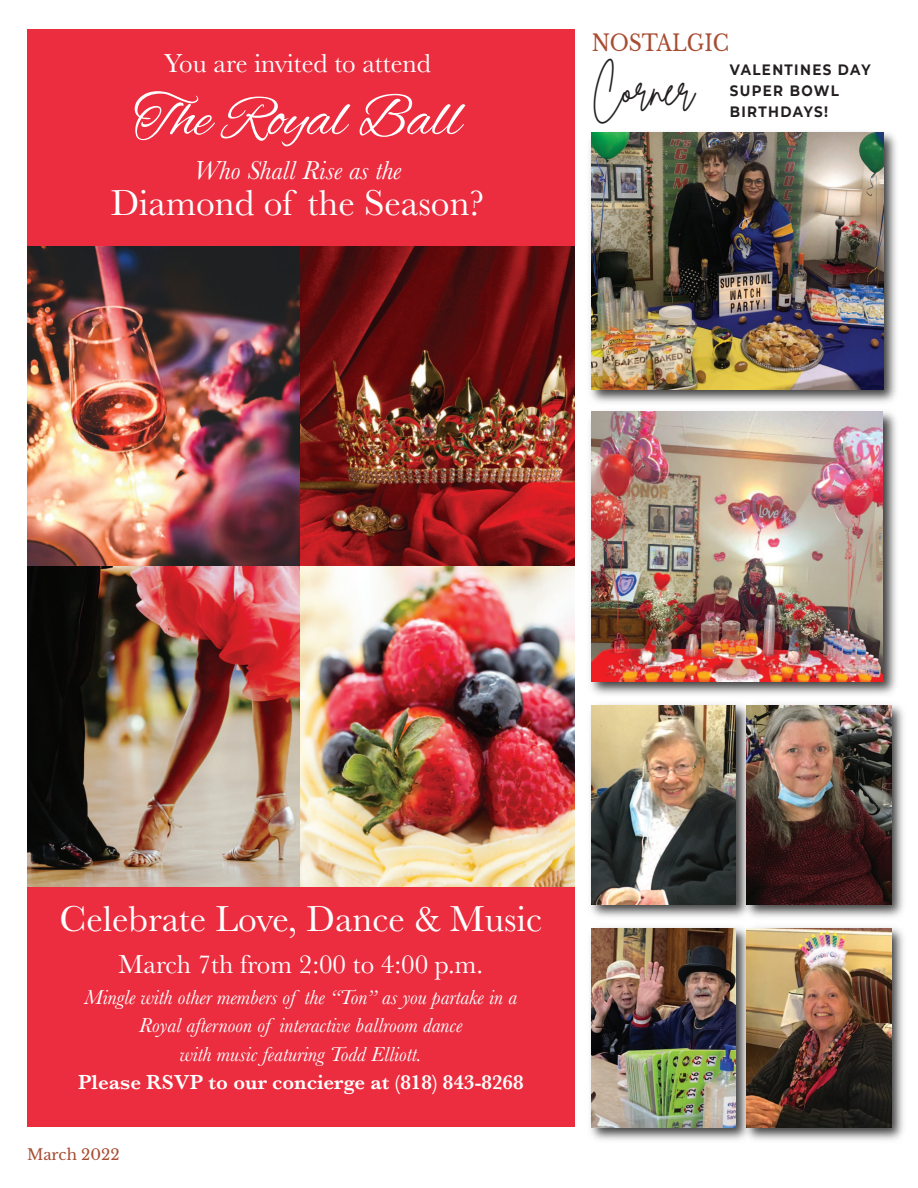
<style>
.page{position:relative;width:918px;height:1188px;background:#fff}
.page>*{position:absolute;margin:0;border:0;box-sizing:border-box;transform-origin:0 0}
.t1{font:60px "Alex Brush";color:#fff}
.t2{font:45px "Brittany Signature";color:#231f20;scale:.9 1}
.t3{font:37.5px "Baskerville";color:#fff}
.t4{font:27px "Baskerville";color:#fff}
.t5{font:italic 27px "Baskerville";color:#fff}
.t6{font:22.5px "Libre Baskerville";letter-spacing:-.005em;color:#a74d32;scale:.9 1}
.t7{font:italic 21px/28.3px "Baskerville";color:#fff;text-align:center}
.t8{font:600 21px "Baskerville";color:#fff}
.t9{font:700 15px/21px "Montserrat";letter-spacing:.1em;color:#231f20;scale:.9 1}
.t10{font:15px "Libre Baskerville";color:#a74d32}
</style>
<div class="page">
<img style="left:590px;top:132px;width:306px;height:271px">
<img style="left:592px;top:133px;width:291px;height:257px">
<img style="left:590px;top:411px;width:306px;height:284px">
<img style="left:592px;top:412px;width:291px;height:269px">
<img style="left:590px;top:704px;width:150px;height:214px">
<img style="left:592px;top:706px;width:144px;height:198px">
<img style="left:740px;top:704px;width:164px;height:214px">
<img style="left:747px;top:706px;width:144px;height:198px">
<img style="left:590px;top:927px;width:150px;height:214px">
<img style="left:592px;top:929px;width:144px;height:198px">
<img style="left:740px;top:927px;width:164px;height:214px">
<img style="left:747px;top:929px;width:144px;height:198px">
<div style="left:27px;top:29px;width:548px;height:1098px;background:#eb2d3f"></div>
<img style="left:27px;top:246px;width:274px;height:320px">
<img style="left:301px;top:246px;width:274px;height:320px">
<img style="left:27px;top:566px;width:274px;height:321px">
<img style="left:301px;top:566px;width:274px;height:321px">
<p class="t4" style="left:164px;top:48px;width:268px">You are invited to attend</p>
<h1 class="t1" style="left:134px;top:85px;width:329px">The Royal Ball</h1>
<p class="t5" style="left:194px;top:155px;width:209px">Who Shall Rise as the</p>
<h3 class="t3" style="left:111px;top:181px;width:375px">Diamond of the Season?</h3>
<p class="t6" style="left:592px;top:29px;width:154px">NOSTALGIC</p>
<h2 class="t2" style="left:592px;top:60px;width:115px">Corner</h2>
<p class="t9" style="left:730px;top:59px;width:158px">VALENTINES DAY<br>SUPER BOWL<br>BIRTHDAYS!</p>
<h3 class="t3" style="left:60px;top:897px;width:484px">Celebrate Love, Dance &amp; Music</h3>
<p class="t4" style="left:118px;top:948px;width:366px">March 7th from 2:00 to 4:00 p.m.</p>
<p class="t7" style="left:85px;top:983px;width:434px">Mingle with other members of the “Ton” as you partake in a<br>Royal afternoon of interactive ballroom dance<br>with music featuring Todd Elliott.</p>
<p class="t8" style="left:78px;top:1071px;width:447px">Please RSVP to our concierge at (818) 843-8268</p>
<p class="t10" style="left:27px;top:1145px;width:94px">March 2022</p>
</div>
